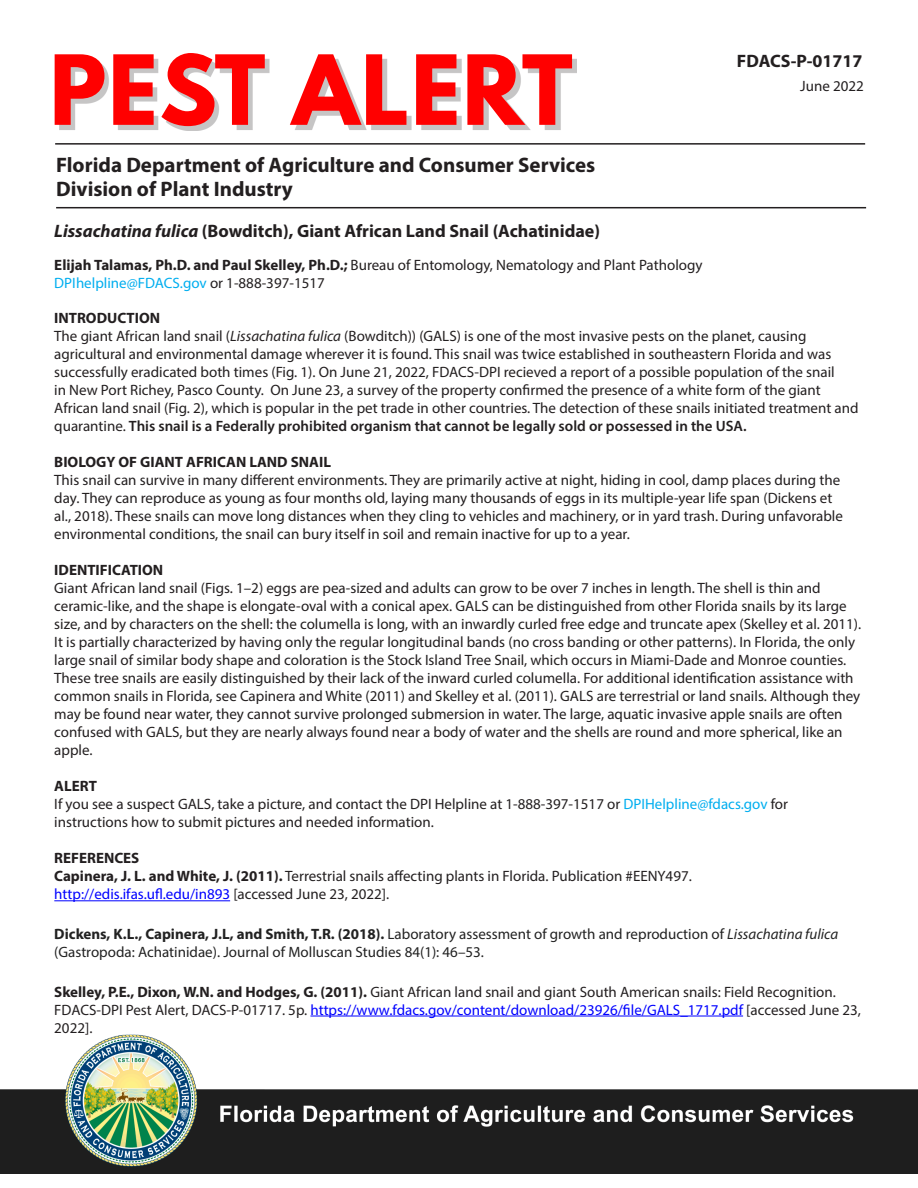
<style>
.page{position:relative;width:918px;height:1188px;background:#fff}
.page>*{position:absolute;margin:0;border:0;box-sizing:border-box;transform-origin:0 0}
.t1{font:700 85.5px "League Spartan";letter-spacing:.02em;color:#f00}
.t2{font:700 21px "Myriad Pro";color:#231f20}
.t3{font:700 18px "Myriad Pro";color:#231f20}
.t4{font:15px/18px "Myriad Pro";color:#231f20}
.t5{font:15px/18px "Myriad Pro";color:#222}
.t6{font:700 15px "Myriad Pro";color:#231f20}
.s1{font-style:italic}
.s2{font-weight:700}
.s3{color:#00aeef}
.s4{font-weight:600}
.s5{color:#00f}
</style>
<div class="page">
<hr style="left:55px;top:143px;width:810px;height:2px;background:#231f20">
<img style="left:0;top:1034px;width:918px;height:140px">
<div style="left:59px;top:58px;width:518px;height:73px;background:#231f20;opacity:.26"></div>
<hr style="left:54px;top:900px;width:176px;height:1px;background:#00f">
<hr style="left:310px;top:1016px;width:433px;height:1px;background:#00f">
<hr style="left:56px;top:207px;width:810px;height:1px;background:#231f20">
<p class="t1" style="left:50px;top:23px;width:525px">PEST ALERT</p>
<p class="t2" style="left:56px;top:151px;width:541px">Florida Department of Agriculture and Consumer Services</p>
<p class="t2" style="left:56px;top:175px;width:238px">Division of Plant Industry</p>
<p class="t3" style="left:737px;top:50px;width:127px">FDACS-P-01717</p>
<p class="t4" style="left:800px;top:76px;width:65px">June 2022</p>
<p class="t3" style="left:54px;top:219px;width:547px"><span class="s1">Lissachatina fulica</span> (Bowditch), Giant African Land Snail (Achatinidae)</p>
<p class="t4" style="left:54px;top:255px;width:650px"><span class="s2">Elijah Talamas, Ph.D. and Paul Skelley, Ph.D.;</span> Bureau of Entomology, Nematology and Plant Pathology<br><span class="s3">DPIhelpline@FDACS.gov</span> or 1-888-397-1517</p>
<p class="t6" style="left:54px;top:308px;width:107px">INTRODUCTION</p>
<p class="t4" style="left:54px;top:327px;width:806px">The giant African land snail (<span class="s1">Lissachatina fulica</span> (Bowditch)) (GALS) is one of the most invasive pests on the planet, causing agricultural and environmental damage wherever it is found. This snail was twice established in southeastern Florida and was successfully eradicated both times (Fig. 1). On June 21, 2022, FDACS-DPI recieved a report of a possible population of the snail<br>in New Port Richey, Pasco County. On June 23, a survey of the property confirmed the presence of a white form of the giant African land snail (Fig. 2), which is popular in the pet trade in other countries. The detection of these snails initiated treatment and quarantine. <span class="s4">This snail is a Federally prohibited organism that cannot be legally sold or possessed in the USA.</span></p>
<p class="t6" style="left:54px;top:452px;width:278px">BIOLOGY OF GIANT AFRICAN LAND SNAIL</p>
<p class="t4" style="left:54px;top:471px;width:790px">This snail can survive in many different environments. They are primarily active at night, hiding in cool, damp places during the day. They can reproduce as young as four months old, laying many thousands of eggs in its multiple-year life span (Dickens et al., 2018). These snails can move long distances when they cling to vehicles and machinery, or in yard trash. During unfavorable environmental conditions, the snail can bury itself in soil and remain inactive for up to a year.</p>
<p class="t6" style="left:54px;top:560px;width:111px">IDENTIFICATION</p>
<p class="t4" style="left:54px;top:579px;width:809px">Giant African land snail (Figs. 1–2) eggs are pea-sized and adults can grow to be over 7 inches in length. The shell is thin and ceramic-like, and the shape is elongate-oval with a conical apex. GALS can be distinguished from other Florida snails by its large size, and by characters on the shell: the columella is long, with an inwardly curled free edge and truncate apex (Skelley et al. 2011).<br>It is partially characterized by having only the regular longitudinal bands (no cross banding or other patterns). In Florida, the only large snail of similar body shape and coloration is the Stock Island Tree Snail, which occurs in Miami-Dade and Monroe counties.<br>These tree snails are easily distinguished by their lack of the inward curled columella. For additional identification assistance with common snails in Florida, see Capinera and White (2011) and Skelley et al. (2011). GALS are terrestrial or land snails. Although they may be found near water, they cannot survive prolonged submersion in water. The large, aquatic invasive apple snails are often confused with GALS, but they are nearly always found near a body of water and the shells are round and more spherical, like an apple.</p>
<p class="t6" style="left:54px;top:776px;width:44px">ALERT</p>
<p class="t4" style="left:54px;top:795px;width:735px">If you see a suspect GALS, take a picture, and contact the DPI Helpline at 1-888-397-1517 or <span class="s3">DPIHelpline@fdacs.gov</span> for instructions how to submit pictures and needed information.</p>
<p class="t6" style="left:54px;top:848px;width:87px">REFERENCES</p>
<p class="t4" style="left:54px;top:867px;width:639px"><span class="s2">Capinera, J. L. and White, J. (2011).</span> Terrestrial snails affecting plants in Florida. Publication #EENY497. <span class="s5">http://edis.ifas.ufl.edu/in893</span> [accessed June 23, 2022].</p>
<p class="t5" style="left:54px;top:925px;width:785px"><span class="s2">Dickens, K.L., Capinera, J.L, and Smith, T.R. (2018).</span> Laboratory assessment of growth and reproduction of <span class="s1">Lissachatina fulica </span>(Gastropoda: Achatinidae). Journal of Molluscan Studies 84(1): 46–53.</p>
<p class="t4" style="left:54px;top:982px;width:808px"><span class="s2">Skelley, P.E., Dixon, W.N. and Hodges, G. (2011).</span> Giant African land snail and giant South American snails: Field Recognition.<br>FDACS-DPI Pest Alert, DACS-P-01717. 5p. <span class="s5">https://www.fdacs.gov/content/download/23926/file/GALS_1717.pdf</span> [accessed June 23,<br>2022].</p>
</div>
